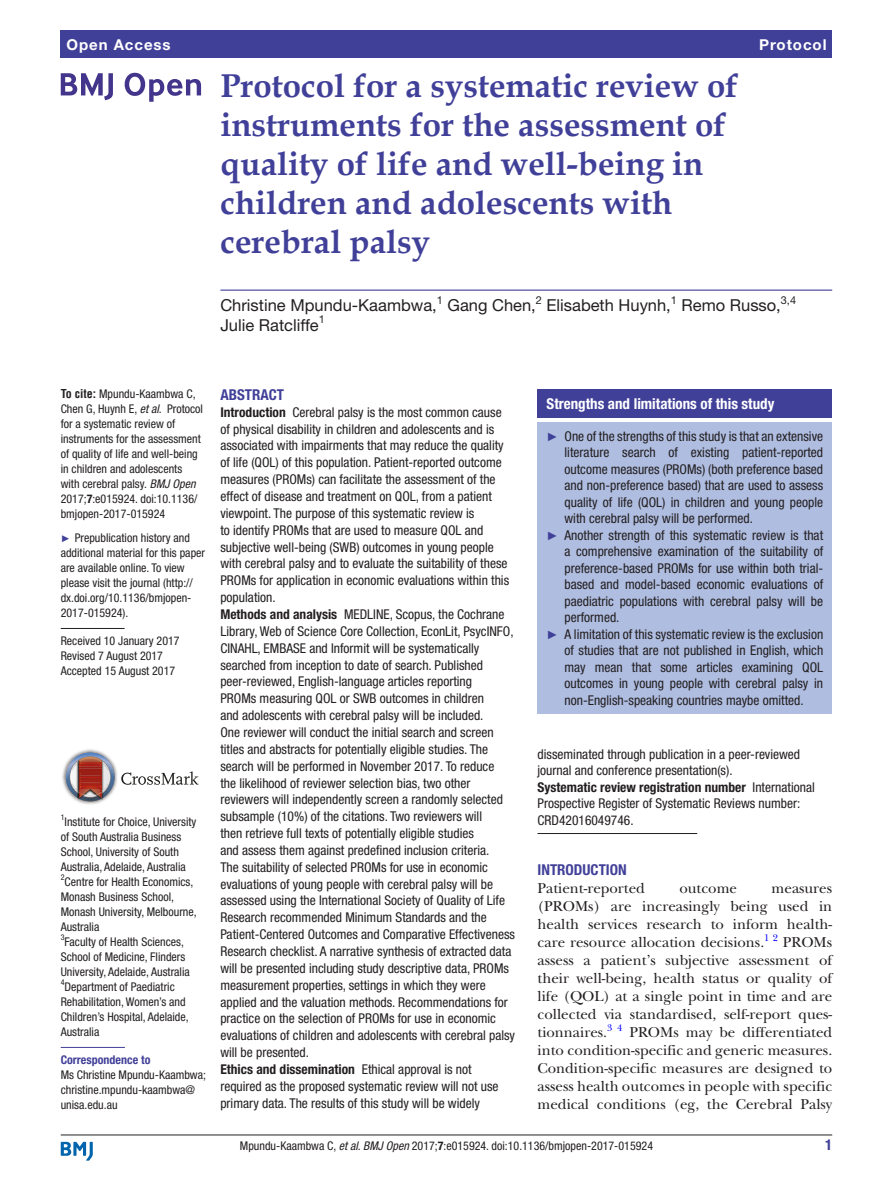
<style>
.page{position:relative;width:893px;height:1191px;background:#fff}
.page>*{position:absolute;margin:0;border:0;box-sizing:border-box;transform-origin:0 0}
.t1{font:700 33px/39px "Book Antiqua";color:#414099}
.t2{font:16.5px "Helvetica Neue LT Std";color:#231f20}
.t3{font:15px/18px "New Baskerville";color:#231f20;text-align:justify}
.t4{font:700 condensed 15px "Helvetica Neue LT Std";color:#fff}
.t5{font:700 condensed 15px "Helvetica Neue LT Std";color:#414099}
.t6{font:700 15px "Helvetica Neue LT Std";letter-spacing:.065em;color:#fff}
.t7{font:condensed 13.5px/16.8px "Helvetica Neue LT Std";color:#231f20}
.t8{font:condensed 12px/15px "Helvetica Neue LT Std";color:#231f20}
.t9{font:700 condensed 12px "Helvetica Neue LT Std";color:#414099}
.t10{font:10.95px "Helvetica Neue LT Std";color:#231f20}
.t11{font:9.9px "New Baskerville";color:#00f}
.t12{font:condensed 7.95px "Helvetica Neue LT Std";color:#231f20}
.s1{font-family:"Helvetica LT Std";font-weight:700}
.s2{font-style:italic}
.s3{font-weight:700}
.s4{font-family:"Arial";font-stretch:normal;font-size:9.75px;color:#414099}
.s5{font-family:"Arial";font-stretch:normal;font-size:12px;color:#414099}
</style>
<div class="page">
<hr style="left:61px;top:1134px;width:771px;height:1px;background:#231f20">
<svg style="left:61px;top:1141px;width:32px;height:19px"></svg>
<div style="left:61px;top:31px;width:771px;height:27px;background:#414099"></div>
<hr style="left:538px;top:833px;width:159px;height:1px;background:#231f20">
<hr style="left:220px;top:289px;width:612px;height:2px;background:#414099">
<hr style="left:61px;top:628px;width:64px;height:1px;background:#231f20">
<hr style="left:61px;top:1047px;width:64px;height:1px;background:#414099">
<svg style="left:61px;top:73px;width:52px;height:27px"></svg>
<svg style="left:125px;top:73px;width:76px;height:29px"></svg>
<img style="left:62px;top:749px;width:55px;height:55px">
<svg style="left:66px;top:752px;width:49px;height:49px"></svg>
<svg style="left:121px;top:771px;width:78px;height:13px"></svg>
<div style="left:538px;top:389px;width:294px;height:29px;background:#414099"></div>
<div style="left:538px;top:422px;width:294px;height:291px;background:#afbde1"></div>
<p class="t6" style="left:66px;top:35px;width:106px">Open Access</p>
<p class="t6" style="left:759px;top:35px;width:69px">Protocol</p>
<h1 class="t1" style="left:220px;top:66px;width:519px">Protocol for a systematic review of instruments for the assessment of quality of life and well-being in children and adolescents with cerebral palsy</h1>
<p class="t2" style="left:220px;top:296px;width:218px">Christine Mpundu-Kaambwa,</p>
<p class="t10" style="left:437px;top:293px;width:8px">1</p>
<p class="t2" style="left:447px;top:296px;width:90px">Gang Chen,</p>
<p class="t10" style="left:536px;top:293px;width:8px">2</p>
<p class="t2" style="left:546px;top:296px;width:126px">Elisabeth Huynh,</p>
<p class="t10" style="left:671px;top:293px;width:8px">1</p>
<p class="t2" style="left:681px;top:296px;width:101px">Remo Russo,</p>
<p class="t10" style="left:781px;top:293px;width:17px">3,4</p>
<p class="t2" style="left:220px;top:315px;width:100px">Julie Ratcliffe</p>
<p class="t10" style="left:319px;top:313px;width:8px">1</p>
<p class="t8" style="left:61px;top:386px;width:144px"><span class="s1">To cite:</span> Mpundu-Kaambwa C,<br>Chen G, Huynh E, <span class="s2">et al</span>. Protocol for a systematic review of instruments for the assessment of quality of life and well-being in children and adolescents with cerebral palsy. <span class="s2">BMJ Open<br></span>2017;<span class="s3">7</span>:e015924. doi:10.1136/ bmjopen-2017-015924</p>
<p class="t8" style="left:61px;top:530px;width:146px"><span class="s4">►</span> Prepublication history and additional material for this paper are available online. To view please visit the journal (http:// dx.doi.org/10.1136/bmjopen-<br>2017-015924).</p>
<p class="t8" style="left:61px;top:633px;width:120px">Received 10 January 2017<br>Revised 7 August 2017<br>Accepted 15 August 2017</p>
<p class="t12" style="left:61px;top:813px;width:5px">1</p>
<p class="t8" style="left:61px;top:814px;width:137px;text-indent:4px">Institute for Choice, University of South Australia Business<br>School, University of South<br>Australia, Adelaide, Australia</p>
<p class="t12" style="left:61px;top:873px;width:5px">2</p>
<p class="t8" style="left:61px;top:874px;width:137px;text-indent:4px">Centre for Health Economics,<br>Monash Business School,<br>Monash University, Melbourne,<br>Australia</p>
<p class="t12" style="left:61px;top:933px;width:5px">3</p>
<p class="t8" style="left:61px;top:934px;width:131px;text-align:center">Faculty of Health Sciences,<br>School of Medicine, Flinders<br>University, Adelaide, Australia</p>
<p class="t12" style="left:61px;top:978px;width:5px">4</p>
<p class="t8" style="left:61px;top:979px;width:129px;text-indent:4px">Department of Paediatric<br>Rehabilitation, Women’s and<br>Children’s Hospital, Adelaide,<br>Australia</p>
<p class="t9" style="left:61px;top:1052px;width:91px">Correspondence to</p>
<p class="t8" style="left:61px;top:1067px;width:147px">Ms Christine Mpundu-Kaambwa; christine.mpundu-kaambwa@ unisa.edu.au</p>
<p class="t5" style="left:220px;top:385px;width:65px">Abstract</p>
<p class="t7" style="left:220px;top:403px;width:296px"><span class="s3">Introduction</span> Cerebral palsy is the most common cause<br>of physical disability in children and adolescents and is associated with impairments that may reduce the quality of life (QOL) of this population. Patient-reported outcome measures (PROMs) can facilitate the assessment of the effect of disease and treatment on QOL, from a patient viewpoint. The purpose of this systematic review is<br>to identify PROMs that are used to measure QOL and subjective well-being (SWB) outcomes in young people with cerebral palsy and to evaluate the suitability of these PROMs for application in economic evaluations within this population.<br><span class="s3">Methods and analysis</span> MEDLINE, Scopus, the Cochrane Library, Web of Science Core Collection, EconLit, PsycINFO, CINAHL, EMBASE and Informit will be systematically searched from inception to date of search. Published peer-reviewed, English-language articles reporting<br>PROMs measuring QOL or SWB outcomes in children<br>and adolescents with cerebral palsy will be included.<br>One reviewer will conduct the initial search and screen titles and abstracts for potentially eligible studies. The search will be performed in November 2017. To reduce<br>the likelihood of reviewer selection bias, two other reviewers will independently screen a randomly selected subsample (10%) of the citations. Two reviewers will<br>then retrieve full texts of potentially eligible studies<br>and assess them against predefined inclusion criteria.<br>The suitability of selected PROMs for use in economic evaluations of young people with cerebral palsy will be assessed using the International Society of Quality of Life Research recommended Minimum Standards and the Patient-Centered Outcomes and Comparative Effectiveness Research checklist. A narrative synthesis of extracted data will be presented including study descriptive data, PROMs measurement properties, settings in which they were applied and the valuation methods. Recommendations for practice on the selection of PROMs for use in economic evaluations of children and adolescents with cerebral palsy will be presented.<br><span class="s3">Ethics and dissemination</span> Ethical approval is not required as the proposed systematic review will not use primary data. The results of this study will be widely</p>
<p class="t4" style="left:547px;top:394px;width:229px">Strengths and limitations of this study</p>
<p class="t7" style="left:547px;top:427px;width:278px"><span class="s5">►</span> One of the strengths of this study is that an extensive</p>
<p class="t7" style="left:565px;top:444px;width:260px">literature search of existing patient-reported</p>
<p class="t7" style="left:565px;top:460px;width:260px">outcome measures (PROMs) (both preference based</p>
<p class="t7" style="left:565px;top:477px;width:260px">and non-preference based) that are used to assess</p>
<p class="t7" style="left:565px;top:493px;width:260px">quality of life (QOL) in children and young people</p>
<p class="t7" style="left:565px;top:510px;width:190px">with cerebral palsy will be performed.</p>
<p class="t7" style="left:547px;top:526px;width:278px"><span class="s5">►</span> Another strength of this systematic review is that</p>
<p class="t7" style="left:565px;top:543px;width:260px">a comprehensive examination of the suitability of</p>
<p class="t7" style="left:565px;top:559px;width:260px">preference-based PROMs for use within both trial-</p>
<p class="t7" style="left:565px;top:576px;width:260px">based and model-based economic evaluations of</p>
<p class="t7" style="left:565px;top:592px;width:260px">paediatric populations with cerebral palsy will be</p>
<p class="t7" style="left:565px;top:609px;width:56px">performed.</p>
<p class="t7" style="left:547px;top:625px;width:278px"><span class="s5">►</span> A limitation of this systematic review is the exclusion</p>
<p class="t7" style="left:565px;top:642px;width:260px">of studies that are not published in English, which</p>
<p class="t7" style="left:565px;top:658px;width:260px">may mean that some articles examining QOL</p>
<p class="t7" style="left:565px;top:675px;width:260px">outcomes in young people with cerebral palsy in</p>
<p class="t7" style="left:565px;top:691px;width:241px">non-English-speaking countries maybe omitted.</p>
<p class="t7" style="left:538px;top:745px;width:279px">disseminated through publication in a peer-reviewed journal and conference presentation(s).<br><span class="s3">Systematic review registration number</span> International Prospective Register of Systematic Reviews number:<br>CRD42016049746.</p>
<p class="t5" style="left:538px;top:861px;width:91px">Introduction</p>
<p class="t3" style="left:538px;top:879px;width:109px">Patient-reported</p>
<p class="t3" style="left:679px;top:879px;width:59px">outcome</p>
<p class="t3" style="left:538px;top:879px;width:296px;text-indent:234px">measures (PROMs) are increasingly being used in health services research to inform health&shy;care resource allocation decisions.</p>
<p class="t11" style="left:764px;top:931px;width:15px">1 2</p>
<p class="t3" style="left:538px;top:933px;width:296px;text-indent:245px">PROMs assess a patient’s subjective assessment of their well-being, health status or quality of life (QOL) at a single point in time and are collected via standardised, self-report ques&shy;tionnaires.<sup>3</sup> <sup>4</sup></p>
<p class="t3" style="left:538px;top:1023px;width:296px;text-indent:92px">PROMs may be differentiated into condition-specific and generic measures.<br>Condition-specific measures are designed to assess health outcomes in people with specific medical conditions (eg, the Cerebral Palsy</p>
<p class="t8" style="left:240px;top:1137px;width:415px">Mpundu-Kaambwa C, <span class="s2">et al</span>. <span class="s2">BMJ Open</span> 2017;<span class="s3">7</span>:e015924. doi:10.1136/bmjopen-2017-015924</p>
<p class="t5" style="left:825px;top:1135px;width:9px">1</p>
</div>
